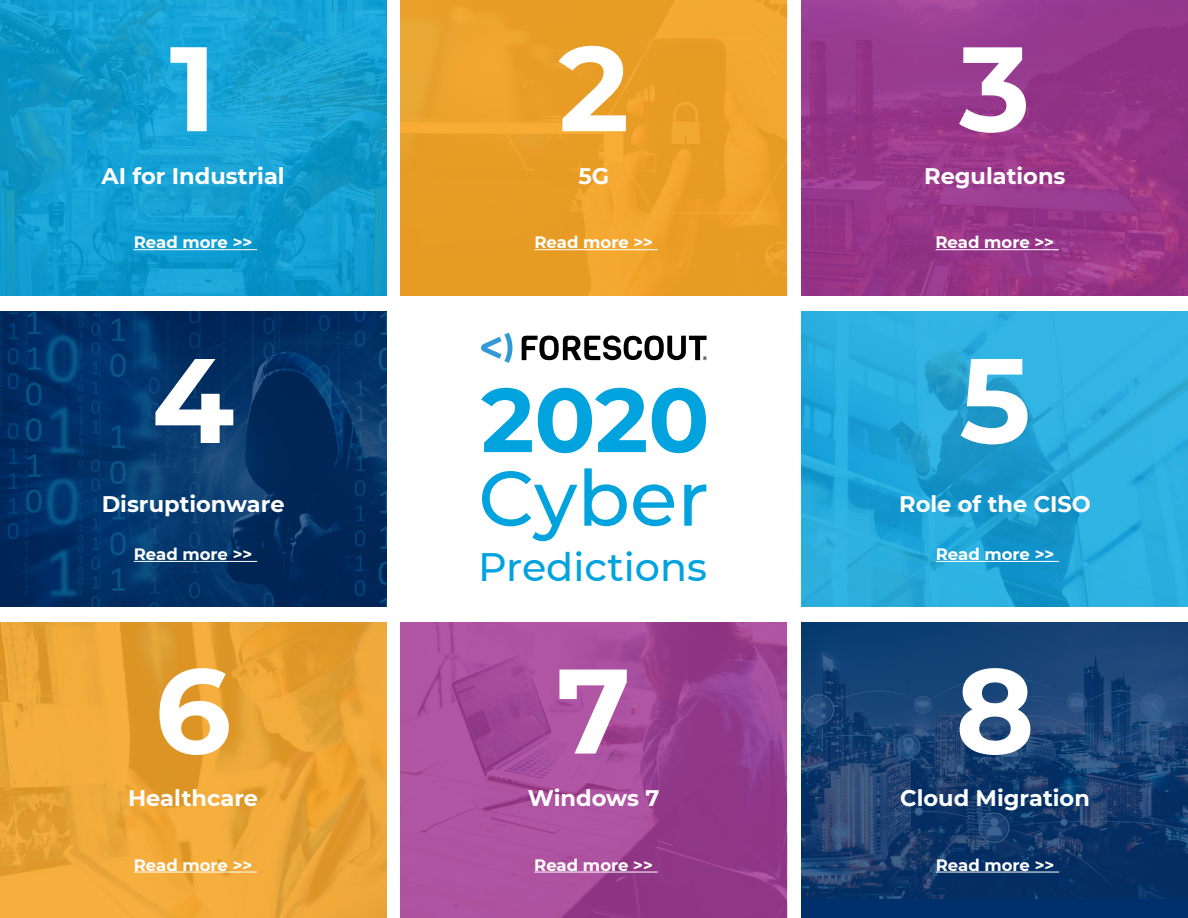
<style>
.page{position:relative;width:1188px;height:918px;background:#fff}
.page>*{position:absolute;margin:0;border:0;box-sizing:border-box;transform-origin:0 0}
.t1{font:700 120px "Montserrat";color:#fff}
.t2{font:700 90.3px "Montserrat";color:#00a3de}
.t3{font:500 77.25px "Montserrat";color:#00a3de}
.t4{font:500 39.75px "Montserrat";color:#00a3de}
.t5{font:700 22.5px "Montserrat";color:#fff}
.t6{font:700 16.5px "Montserrat";color:#fff}
</style>
<div class="page">
<img style="left:0;top:0;width:386px;height:296px">
<img style="left:401px;top:0;width:386px;height:296px">
<img style="left:802px;top:0;width:386px;height:296px">
<img style="left:0;top:311px;width:386px;height:296px">
<img style="left:802px;top:311px;width:386px;height:296px">
<img style="left:0;top:622px;width:386px;height:296px">
<img style="left:401px;top:622px;width:386px;height:296px">
<div style="left:802px;top:622px;width:386px;height:296px;background:#00306b"></div>
<img style="left:802px;top:622px;width:386px;height:277px">
<svg style="left:481px;top:333px;width:31px;height:30px"></svg>
<svg style="left:522px;top:336px;width:185px;height:24px"></svg>
<hr style="left:134px;top:249px;width:123px;height:1px;background:#fff">
<hr style="left:134px;top:561px;width:123px;height:1px;background:#fff">
<hr style="left:534px;top:872px;width:124px;height:1px;background:#fff">
<hr style="left:535px;top:249px;width:123px;height:1px;background:#fff">
<hr style="left:936px;top:561px;width:123px;height:1px;background:#fff">
<hr style="left:936px;top:872px;width:123px;height:1px;background:#fff">
<hr style="left:936px;top:249px;width:123px;height:1px;background:#fff">
<hr style="left:134px;top:872px;width:123px;height:1px;background:#fff">
<h1 class="t1" style="left:170px;top:2px;width:49px">1</h1>
<h1 class="t1" style="left:558px;top:2px;width:72px">2</h1>
<h1 class="t1" style="left:959px;top:2px;width:73px">3</h1>
<p class="t5" style="left:102px;top:159px;width:185px">AI for Industrial</p>
<p class="t5" style="left:578px;top:159px;width:32px">5G</p>
<p class="t5" style="left:924px;top:159px;width:143px">Regulations</p>
<p class="t6" style="left:134px;top:231px;width:120px">Read more &gt;&gt;</p>
<p class="t6" style="left:535px;top:231px;width:120px">Read more &gt;&gt;</p>
<p class="t6" style="left:936px;top:231px;width:120px">Read more &gt;&gt;</p>
<h1 class="t1" style="left:152px;top:314px;width:84px">4</h1>
<h2 class="t2" style="left:481px;top:355px;width:230px">2020</h2>
<h1 class="t1" style="left:959px;top:314px;width:73px">5</h1>
<p class="t5" style="left:102px;top:488px;width:184px">Disruptionware</p>
<h3 class="t3" style="left:478px;top:444px;width:232px">Cyber</h3>
<p class="t5" style="left:899px;top:488px;width:193px">Role of the CISO</p>
<p class="t6" style="left:134px;top:542px;width:120px">Read more &gt;&gt;</p>
<h3 class="t4" style="left:478px;top:539px;width:230px">Predictions</h3>
<p class="t6" style="left:936px;top:542px;width:120px">Read more &gt;&gt;</p>
<h1 class="t1" style="left:155px;top:624px;width:78px">6</h1>
<h1 class="t1" style="left:556px;top:624px;width:76px">7</h1>
<h1 class="t1" style="left:955px;top:624px;width:81px">8</h1>
<p class="t5" style="left:128px;top:782px;width:131px">Healthcare</p>
<p class="t5" style="left:528px;top:782px;width:133px">Windows 7</p>
<p class="t5" style="left:900px;top:782px;width:191px">Cloud Migration</p>
<p class="t6" style="left:134px;top:853px;width:120px">Read more &gt;&gt;</p>
<p class="t6" style="left:534px;top:853px;width:120px">Read more &gt;&gt;</p>
<p class="t6" style="left:936px;top:853px;width:120px">Read more &gt;&gt;</p>
</div>
